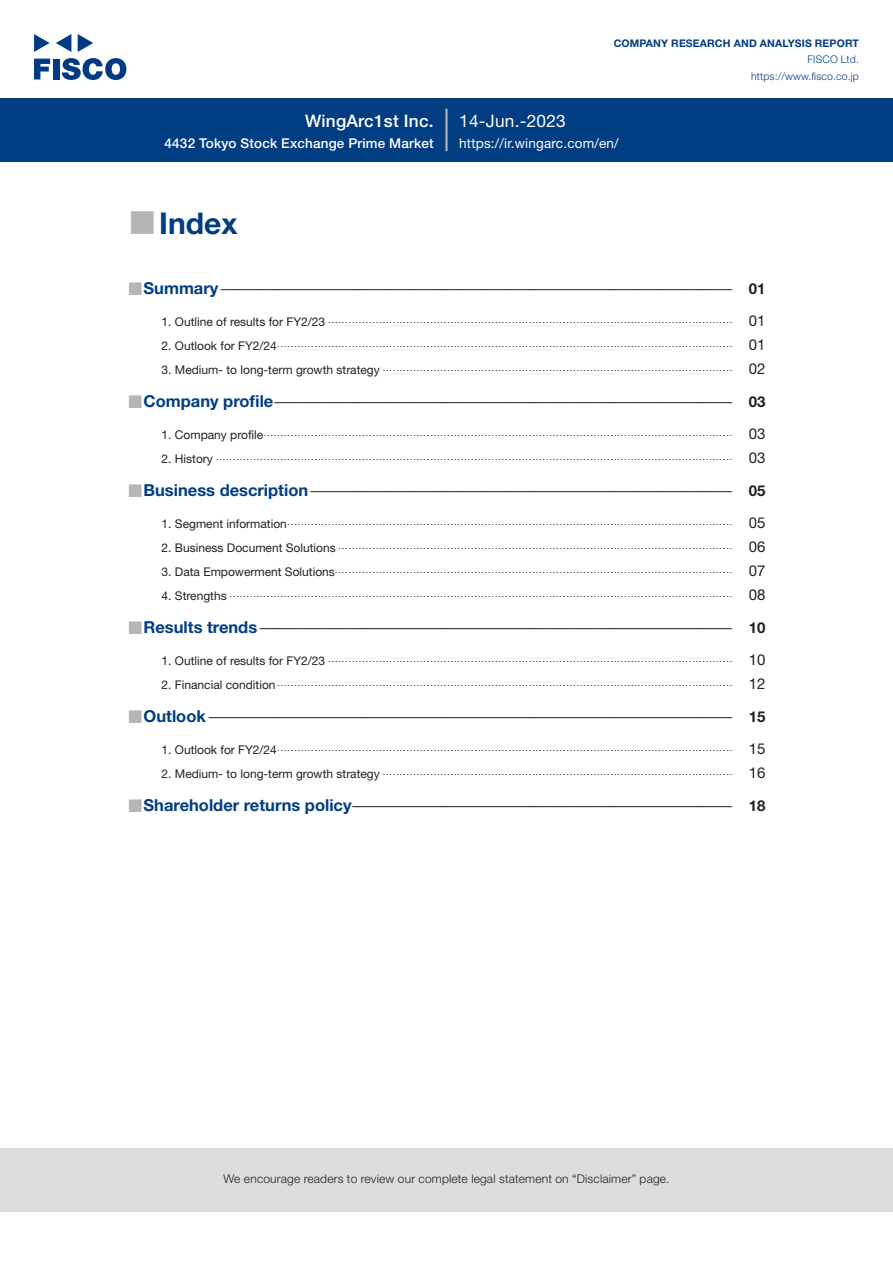
<style>
.page{position:relative;width:893px;height:1263px;background:#fff}
.page>*{position:absolute;margin:0;border:0;box-sizing:border-box;transform-origin:0 0}
.t1{font:700 30px "Helvetica Neue LT Std";color:#003d81}
.t2{font:500 17.25px "Helvetica Neue LT Std";letter-spacing:.015em;color:#fff}
.t3{font:17.25px "Helvetica Neue LT Std";letter-spacing:.015em;color:#fff}
.t4{font:700 16.5px "Helvetica Neue LT Std";color:#003d81}
.t5{font:15px "Helvetica Neue LT Std";color:#231f20}
.t6{font:700 15px "Helvetica Neue LT Std";color:#231f20}
.t7{font:500 13.5px "Helvetica Neue LT Std";letter-spacing:.015em;color:#fff}
.t8{font:13.5px "Helvetica Neue LT Std";letter-spacing:.015em;color:#fff}
.t9{font:12px "Helvetica Neue LT Std";color:#231f20}
.t10{font:300 12px "Helvetica Neue LT Std";letter-spacing:.015em;color:#231f20}
.t11{font:700 10.5px "Helvetica Neue LT Std";letter-spacing:.015em;color:#003d81}
.t12{font:300 10.5px/16.5px "Helvetica Neue LT Std";letter-spacing:.015em;color:#003d81;text-align:right}
.t13{font:9px "Helvetica Neue LT Std";color:#231f20}
.s1{font-family:"Hiragino UD Sans F Std N W6";font-weight:400;color:#b5b5b6}
.s2{font-family:"Hiragino UD Sans Std W6";font-weight:400;color:#b5b5b6}
.s3{font-size:12px}
</style>
<div class="page">
<div style="left:0;top:1148px;width:893px;height:64px;background:#ddd"></div>
<svg style="left:34px;top:59px;width:16px;height:20px"></svg>
<div style="left:53px;top:59px;width:6px;height:20px;background:#003a83"></div>
<svg style="left:62px;top:58px;width:64px;height:22px"></svg>
<svg style="left:34px;top:34px;width:16px;height:18px"></svg>
<svg style="left:78px;top:34px;width:15px;height:18px"></svg>
<svg style="left:56px;top:34px;width:15px;height:18px"></svg>
<div style="left:0;top:98px;width:893px;height:64px;background:#003d81"></div>
<hr style="left:445px;top:109px;width:3px;height:42px;background:#b5b5b6">
<h2 class="t2" style="left:305px;top:110px;width:130px">WingArc1st Inc.</h2>
<h3 class="t7" style="left:165px;top:135px;width:271px">4432 Tokyo Stock Exchange Prime Market</h3>
<h1 class="t1" style="left:128px;top:204px;width:112px"><span class="s1">■</span>Index</h1>
<h2 class="t3" style="left:459px;top:110px;width:108px">14-Jun.-2023</h2>
<p class="t11" style="left:614px;top:37px;width:247px">COMPANY RESEARCH AND ANALYSIS REPORT</p>
<p class="t12" style="left:751px;top:51px;width:109px">FISCO Ltd. https://www.fisco.co j p.</p>
<h3 class="t8" style="left:459px;top:135px;width:161px">https:// .i r wingarc.com/en/</h3>
<h3 class="t4" style="left:127px;top:278px;width:93px"><span class="s2">■</span>Summary</h3>
<h3 class="t9" style="left:220px;top:281px;width:514px">---------------------------------------------------------------------------------------------------------------------------------------------------------------------------</h3>
<h3 class="t6" style="left:749px;top:279px;width:18px">01</h3>
<h3 class="t9" style="left:162px;top:314px;width:165px">1. Outline of results for FY2/23</h3>
<p class="t13" style="left:328px;top:314px;width:405px">.......................................................................................................................</p>
<h3 class="t5" style="left:749px;top:311px;width:18px">01</h3>
<h3 class="t9" style="left:162px;top:338px;width:93px">2. Outlook for FY</h3>
<p class="t13" style="left:253px;top:338px;width:481px"><span class="s3">2/24</span>......................................................................................................................................</p>
<h3 class="t5" style="left:749px;top:335px;width:18px">01</h3>
<h3 class="t9" style="left:162px;top:362px;width:220px">3. Medium to- long-term growth strategy</h3>
<p class="t13" style="left:383px;top:362px;width:351px">.......................................................................................................</p>
<h3 class="t5" style="left:749px;top:359px;width:18px">02</h3>
<h3 class="t4" style="left:127px;top:391px;width:148px"><span class="s2">■</span>Company profile</h3>
<h3 class="t9" style="left:274px;top:394px;width:460px">---------------------------------------------------------------------------------------------------------------------------------------------------------</h3>
<h3 class="t6" style="left:749px;top:392px;width:18px">03</h3>
<h3 class="t9" style="left:162px;top:427px;width:103px">1. Company profile</h3>
<p class="t13" style="left:264px;top:427px;width:470px">..........................................................................................................................................</p>
<h3 class="t5" style="left:749px;top:424px;width:18px">03</h3>
<h3 class="t9" style="left:162px;top:451px;width:53px">2. History</h3>
<p class="t13" style="left:216px;top:451px;width:518px">........................................................................................................................................................</p>
<h3 class="t5" style="left:749px;top:448px;width:18px">03</h3>
<h3 class="t4" style="left:127px;top:480px;width:182px"><span class="s2">■</span>Business description</h3>
<h3 class="t9" style="left:310px;top:483px;width:424px">---------------------------------------------------------------------------------------------------------------------------------------------</h3>
<h3 class="t6" style="left:749px;top:481px;width:18px">05</h3>
<h3 class="t9" style="left:162px;top:516px;width:127px">1. Segment information</h3>
<p class="t13" style="left:287px;top:516px;width:446px">...................................................................................................................................</p>
<h3 class="t5" style="left:749px;top:513px;width:18px">05</h3>
<h3 class="t9" style="left:162px;top:540px;width:176px">2. Business Document Solutions</h3>
<p class="t13" style="left:338px;top:540px;width:395px">....................................................................................................................</p>
<h3 class="t5" style="left:749px;top:537px;width:18px">06</h3>
<h3 class="t9" style="left:162px;top:564px;width:175px">3. Data Empowerment Solutions</h3>
<p class="t13" style="left:335px;top:564px;width:399px">.....................................................................................................................</p>
<h3 class="t5" style="left:749px;top:561px;width:18px">07</h3>
<h3 class="t9" style="left:162px;top:588px;width:67px">4. Strengths</h3>
<p class="t13" style="left:230px;top:588px;width:504px">....................................................................................................................................................</p>
<h3 class="t5" style="left:749px;top:585px;width:18px">08</h3>
<h3 class="t4" style="left:127px;top:617px;width:131px"><span class="s2">■</span>Results trends</h3>
<h3 class="t9" style="left:259px;top:620px;width:475px">--------------------------------------------------------------------------------------------------------------------------------------------------------------</h3>
<h3 class="t6" style="left:749px;top:618px;width:18px">10</h3>
<h3 class="t9" style="left:162px;top:653px;width:165px">1. Outline of results for FY2/23</h3>
<p class="t13" style="left:328px;top:653px;width:405px">.......................................................................................................................</p>
<h3 class="t5" style="left:749px;top:650px;width:18px">10</h3>
<h3 class="t9" style="left:162px;top:677px;width:116px">2. Financial condition</h3>
<p class="t13" style="left:277px;top:677px;width:456px">......................................................................................................................................</p>
<h3 class="t5" style="left:749px;top:674px;width:18px">12</h3>
<h3 class="t4" style="left:127px;top:706px;width:80px"><span class="s2">■</span>Outlook</h3>
<h3 class="t9" style="left:208px;top:709px;width:526px">-------------------------------------------------------------------------------------------------------------------------------------------------------------------------------</h3>
<h3 class="t6" style="left:749px;top:707px;width:18px">15</h3>
<h3 class="t9" style="left:162px;top:742px;width:93px">1. Outlook for FY</h3>
<p class="t13" style="left:253px;top:742px;width:481px"><span class="s3">2/24</span>......................................................................................................................................</p>
<h3 class="t5" style="left:749px;top:739px;width:18px">15</h3>
<h3 class="t9" style="left:162px;top:766px;width:220px">2. Medium to- long-term growth strategy</h3>
<p class="t13" style="left:383px;top:766px;width:351px">.......................................................................................................</p>
<h3 class="t5" style="left:749px;top:763px;width:18px">16</h3>
<h3 class="t4" style="left:127px;top:795px;width:226px"><span class="s2">■</span>Shareholder returns policy</h3>
<h3 class="t9" style="left:352px;top:798px;width:383px">-------------------------------------------------------------------------------------------------------------------------------</h3>
<h3 class="t6" style="left:749px;top:796px;width:18px">18</h3>
<h3 class="t10" style="left:223px;top:1171px;width:448px">We encourage readers to review our complete legal statement on “Disclaimer” page.</h3>
</div>
